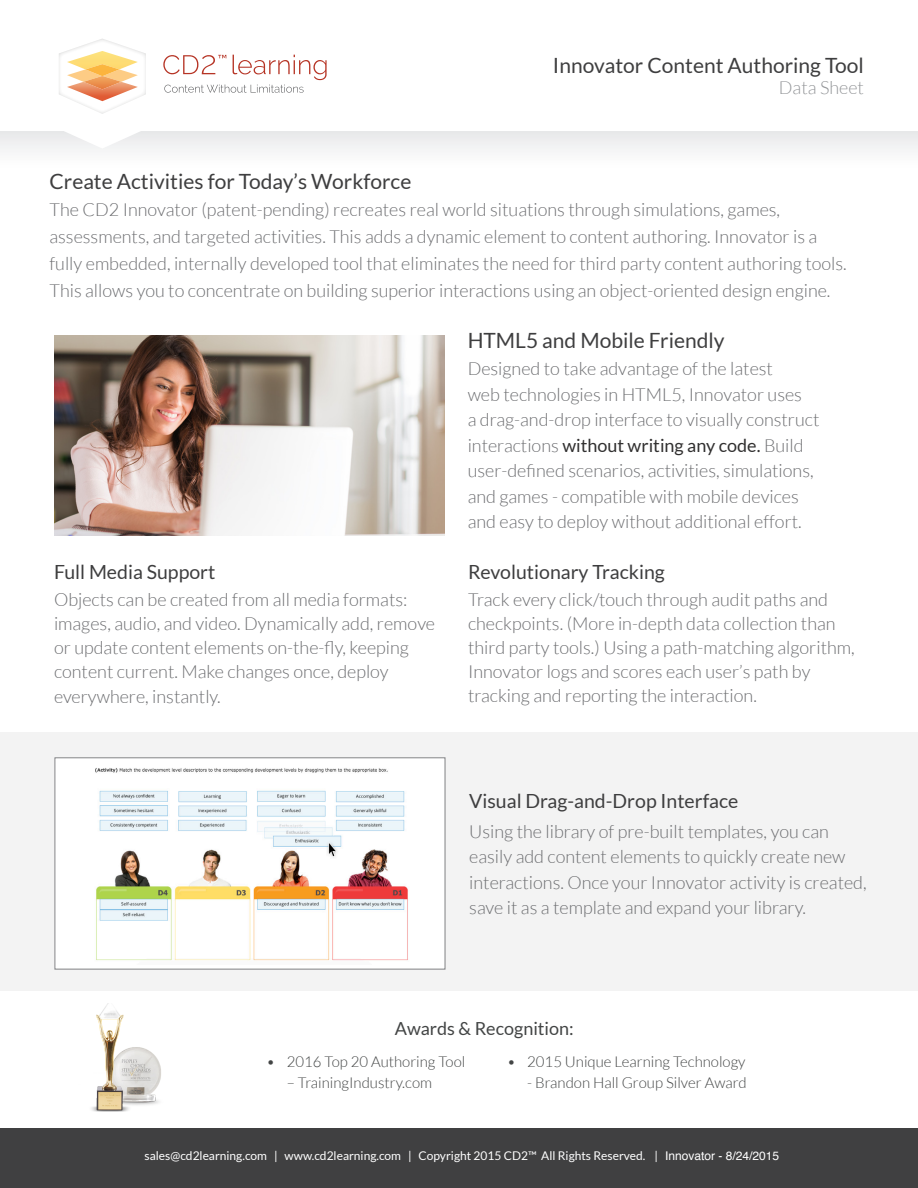
<style>
.page{position:relative;width:918px;height:1188px;background:#fff}
.page>*{position:absolute;margin:0;border:0;box-sizing:border-box;transform-origin:0 0}
.t1{font:21px "Lato";color:#3e3e3f}
.t2{font:19.5px "Lato";color:#3e3e3f}
.t3{font:300 18px/25.5px "Lato";color:#6c6d70}
.t4{font:18px "Lato";color:#434545}
.t5{font:300 18px "Lato";color:#939598}
.t6{font:300 15px "Lato";color:#434545}
.t7{font:12px "Lato";color:#fff}
.s1{font-weight:400;color:#313030}
.s2{font-family:"Helvetica"}
</style>
<div class="page">
<div style="left:0;top:132px;width:918px;height:38px;background:#f5f5f6"></div>
<img style="left:67px;top:51px;width:71px;height:50px">
<img style="left:85px;top:64px;width:34px;height:12px">
<img style="left:84px;top:76px;width:37px;height:13px">
<svg style="left:163px;top:55px;width:164px;height:38px"></svg>
<svg style="left:59px;top:131px;width:87px;height:6px"></svg>
<div style="left:0;top:1128px;width:918px;height:60px;background:#404041"></div>
<div style="left:0;top:732px;width:918px;height:259px;background:#f3f3f3"></div>
<img style="left:54px;top:335px;width:390px;height:200px">
<div style="left:55px;top:758px;width:390px;height:211px;background:#fff"></div>
<img style="left:95px;top:768px;width:313px;height:193px">
<img style="left:144px;top:1048px;width:17px;height:57px">
<img style="left:91px;top:1004px;width:53px;height:108px">
<p class="t1" style="left:553px;top:54px;width:313px">Innovator Content Authoring Tool</p>
<p class="t5" style="left:779px;top:78px;width:86px">Data Sheet</p>
<p class="t1" style="left:50px;top:170px;width:363px">Create Activities for Today’s Workforce</p>
<p class="t3" style="left:50px;top:196px;width:799px;line-height:27px">The CD2 Innovator (patent-pending) recreates real world situations through simulations, games, assessments, and targeted activities. This adds a dynamic element to content authoring. Innovator is a fully embedded, internally developed tool that eliminates the need for third party content authoring tools.<br>This allows you to concentrate on building superior interactions using an object-oriented design engine.</p>
<p class="t1" style="left:468px;top:329px;width:258px">HTML5 and Mobile Friendly</p>
<p class="t3" style="left:468px;top:356px;width:353px">Designed to take advantage of the latest<br>web technologies in HTML5, Innovator uses<br>a drag-and-drop interface to visually construct interactions <span class="s1">without writing any code.</span> Build user-defined scenarios, activities, simulations, and games - compatible with mobile devices and easy to deploy without additional effort.</p>
<p class="t2" style="left:54px;top:561px;width:163px">Full Media Support</p>
<p class="t3" style="left:54px;top:587px;width:383px;line-height:24.3px">Objects can be created from all media formats: images, audio, and video. Dynamically add, remove or update content elements on-the-fly, keeping content current. Make changes once, deploy everywhere, instantly.</p>
<p class="t2" style="left:468px;top:561px;width:198px">Revolutionary Tracking</p>
<p class="t3" style="left:468px;top:587px;width:388px;line-height:24px">Track every click/touch through audit paths and checkpoints. (More in-depth data collection than third party tools.) Using a path-matching algorithm, Innovator logs and scores each user’s path by tracking and reporting the interaction.</p>
<p class="t2" style="left:469px;top:790px;width:271px">Visual Drag-and-Drop Interface</p>
<p class="t3" style="left:469px;top:819px;width:399px">Using the library of pre-built templates, you can easily add content elements to quickly create new interactions. Once your Innovator activity is created, save it as a template and expand your library.</p>
<p class="t4" style="left:395px;top:1018px;width:181px">Awards &amp; Recognition:</p>
<p class="t6" style="left:507px;top:1054px;width:240px">• 2015 Unique Learning Technology</p>
<p class="t6" style="left:527px;top:1075px;width:221px">- Brandon Hall Group Silver Award</p>
<p class="t6" style="left:267px;top:1054px;width:200px">• 2016 Top 20 Authoring Tool</p>
<p class="t6" style="left:287px;top:1075px;width:147px">– TrainingIndustry.com</p>
<p class="t7" style="left:145px;top:1149px;width:636px">sales@cd2learning.com | www.cd2learning.com | Copyright 2015 CD2™ All Rights Reserved. | <span class="s2">Innovator - 8/24/2015</span></p>
</div>
